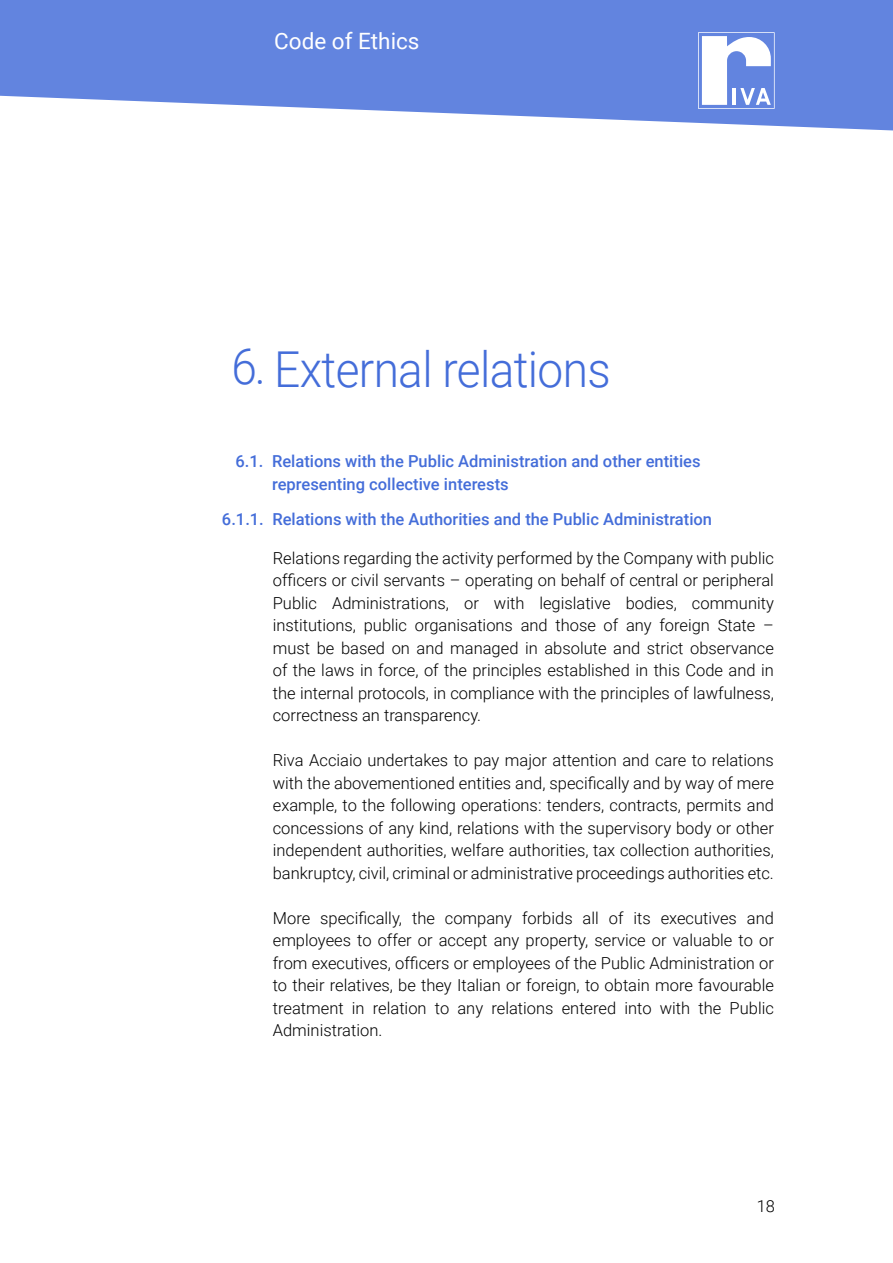
<style>
.page{position:relative;width:893px;height:1263px;background:#fff}
.page>*{position:absolute;margin:0;border:0;box-sizing:border-box;transform-origin:0 0}
.t1{font:300 49.5px "Roboto";letter-spacing:-.015em;color:#446dd9;scale:.93 1}
.t2{font:22.5px "Roboto";color:#fff}
.t3{font:300 16.5px/22.5px "Roboto";color:#000;text-align:justify}
.t4{font:500 16.5px/22.5px "Roboto";color:#446dd9}
</style>
<div class="page">
<svg style="left:0;top:0;width:893px;height:130px;background:#7794e3"></svg>
<svg style="left:698px;top:32px;width:77px;height:77px"></svg>
<h2 class="t2" style="left:274px;top:25px;width:147px">Code of Ethics</h2>
<h1 class="t1" style="left:232px;top:335px;width:409px">6. External relations</h1>
<p class="t4" style="left:272px;top:450px;width:430px;text-indent:-36px">6.1. Relations with the Public Administration and other entities representing collective interests</p>
<p class="t4" style="left:222px;top:507px;width:492px">6.1.1. Relations with the Authorities and the Public Administration</p>
<p class="t3" style="left:273px;top:546px;width:503px">Relations regarding the activity performed by the Company with public officers or civil servants – operating on behalf of central or peripheral Public Administrations, or with legislative bodies, community institutions, public organisations and those of any foreign State – must be based on and managed in absolute and strict observance of the laws in force, of the principles established in this Code and in the internal protocols, in compliance with the principles of lawfulness, correctness an transparency.</p>
<p class="t3" style="left:273px;top:748px;width:503px">Riva Acciaio undertakes to pay major attention and care to relations with the abovementioned entities and, specifically and by way of mere example, to the following operations: tenders, contracts, permits and concessions of any kind, relations with the supervisory body or other independent authorities, welfare authorities, tax collection authorities, bankruptcy, civil, criminal or administrative proceedings authorities etc.</p>
<p class="t3" style="left:273px;top:906px;width:503px">More specifically, the company forbids all of its executives and employees to offer or accept any property, service or valuable to or from executives, officers or employees of the Public Administration or to their relatives, be they Italian or foreign, to obtain more favourable treatment in relation to any relations entered into with the Public Administration.</p>
<p class="t3" style="left:757px;top:1194px;width:20px">18</p>
</div>
